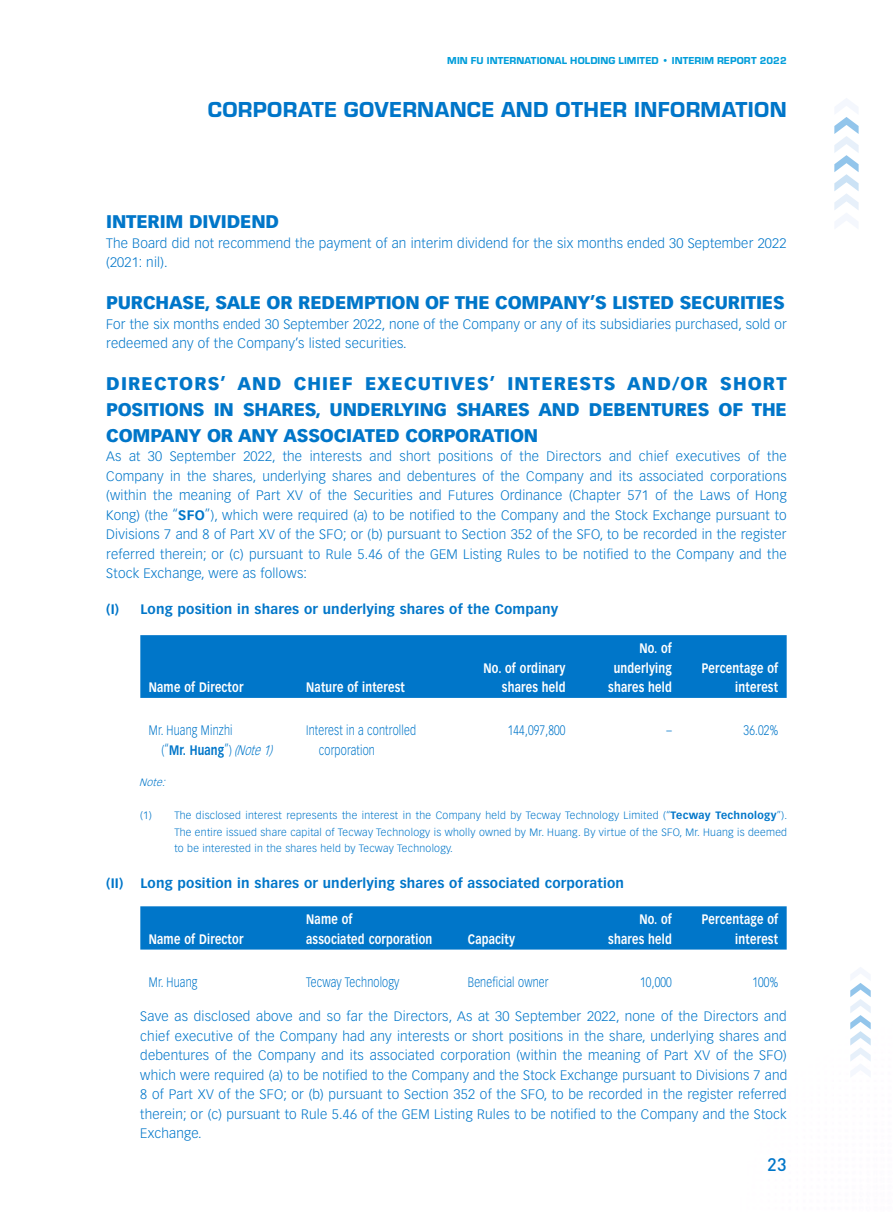
<style>
.page{position:relative;width:893px;height:1212px;background:#fff}
.page>*{position:absolute;margin:0;border:0;box-sizing:border-box;transform-origin:0 0}
.t1{font:22.5px "Eurostile Hea";letter-spacing:.015em;color:#0076c9}
.Heading_1{font:900 18px/25.5px "Vectora LT Std";letter-spacing:-.01em;color:#0076c9;text-align:justify}
.t2{font:500 18px "DIN Pro";color:#0076c9}
.Body_Text{font:300 13.5px/19.5px "Vectora LT Std";letter-spacing:.015em;color:#0076c9}
.Body_Text-2{font:700 13.5px "Vectora LT Std";letter-spacing:.02em;color:#fff;scale:.8 1}
.Body_Text-3{font:300 13.5px/19.5px "Vectora LT Std";letter-spacing:.015em;color:#0076c9;scale:.8 1}
.Heading_2{font:700 13.5px "Vectora LT Std";letter-spacing:.015em;color:#0076c9}
.Notes{font:300 10.5px/16.5px "Vectora LT Std";letter-spacing:.025em;color:#0076c9;text-align:justify}
.t3{font:10.5px "Eurostile Hea";letter-spacing:.01em;color:#009dda}
.Notes-2{font:italic 300 10.5px "Vectora LT Std";color:#0076c9}
.s1{font-weight:700}
.s2{font-style:italic}
</style>
<div class="page">
<svg style="left:834px;top:98px;width:25px;height:130px"></svg>
<svg style="left:850px;top:967px;width:21px;height:109px"></svg>
<div style="left:140px;top:635px;width:647px;height:63px;background:#0076c9"></div>
<div style="left:140px;top:906px;width:647px;height:43px;background:#0076c9"></div>
<p class="t3" style="left:447px;top:53px;width:341px">MIN FU INTERNATIONAL HOLDING LIMITED • INTERIM REPORT 2022</p>
<h1 class="t1" style="left:208px;top:93px;width:580px">CORPORATE GOVERNANCE AND OTHER INFORMATION</h1>
<p class="Heading_1" style="left:106px;top:209px;width:174px">INTERIM DIVIDEND</p>
<p class="Body_Text" style="left:106px;top:234px;width:682px">The Board did not recommend the payment of an interim dividend for the six months ended 30 September 2022 (2021: nil).</p>
<p class="Heading_1" style="left:106px;top:290px;width:680px">PURCHASE, SALE OR REDEMPTION OF THE COMPANY’S LISTED SECURITIES</p>
<p class="Body_Text" style="left:106px;top:315px;width:682px">For the six months ended 30 September 2022, none of the Company or any of its subsidiaries purchased, sold or redeemed any of the Company’s listed securities.</p>
<p class="Heading_1" style="left:106px;top:371px;width:682px">DIRECTORS’ AND CHIEF EXECUTIVES’ INTERESTS AND/OR SHORT POSITIONS IN SHARES, UNDERLYING SHARES AND DEBENTURES OF THE COMPANY OR ANY ASSOCIATED CORPORATION</p>
<p class="Body_Text" style="left:106px;top:447px;width:682px;text-align:justify">As at 30 September 2022, the interests and short positions of the Directors and chief executives of the Company in the shares, underlying shares and debentures of the Company and its associated corporations (within the meaning of Part XV of the Securities and Futures Ordinance (Chapter 571 of the Laws of Hong Kong) (the “<span class="s1">SFO</span>”), which were required (a) to be notified to the Company and the Stock Exchange pursuant to Divisions 7 and 8 of Part XV of the SFO; or (b) pursuant to Section 352 of the SFO, to be recorded in the register referred therein; or (c) pursuant to Rule 5.46 of the GEM Listing Rules to be notified to the Company and the Stock Exchange, were as follows:</p>
<p class="Heading_2" style="left:106px;top:601px;width:454px">(I) Long position in shares or underlying shares of the Company</p>
<p class="Body_Text-2" style="left:149px;top:679px;width:120px">Name of Director</p>
<p class="Body_Text-2" style="left:306px;top:679px;width:125px">Nature of interest</p>
<p class="Body_Text-2" style="left:483px;top:659px;width:104px">No. of ordinary</p>
<p class="Body_Text-2" style="left:502px;top:679px;width:81px">shares held</p>
<p class="Body_Text-2" style="left:639px;top:640px;width:42px">No. of</p>
<p class="Body_Text-2" style="left:614px;top:659px;width:74px">underlying</p>
<p class="Body_Text-2" style="left:608px;top:679px;width:81px">shares held</p>
<p class="Body_Text-2" style="left:702px;top:659px;width:97px">Percentage of</p>
<p class="Body_Text-2" style="left:735px;top:679px;width:55px">interest</p>
<p class="Body_Text-3" style="left:162px;top:721px;width:145px;text-indent:-13px">Mr. Huang Minzhi<br>(“<span class="s1">Mr. Huang</span>”) <span class="s2">(Note1)</span></p>
<p class="Body_Text-3" style="left:319px;top:721px;width:123px;text-indent:-13px">Interest in a controlled corporation</p>
<p class="Body_Text-3" style="left:508px;top:721px;width:74px">144,097,800</p>
<p class="Body_Text-3" style="left:666px;top:721px;width:8px">–</p>
<p class="Body_Text-3" style="left:744px;top:721px;width:45px">36.02%</p>
<p class="Notes-2" style="left:139px;top:776px;width:30px">Note:</p>
<p class="Notes" style="left:174px;top:807px;width:614px;text-indent:-34px">(1) The disclosed interest represents the interest in the Company held by Tecway Technology Limited (“<span class="s1">Tecway Technology</span>”).<br>The entire issued share capital of Tecway Technology is wholly owned by Mr. Huang. By virtue of the SFO, Mr. Huang is deemed to be interested in the shares held by Tecway Technology.</p>
<p class="Heading_2" style="left:106px;top:875px;width:19px">(II)</p>
<p class="Heading_2" style="left:140px;top:875px;width:485px">Long position in shares or underlying shares of associated corporation</p>
<p class="Body_Text-2" style="left:149px;top:931px;width:120px">Name of Director</p>
<p class="Body_Text-2" style="left:306px;top:911px;width:59px">Name of</p>
<p class="Body_Text-2" style="left:306px;top:931px;width:159px">associated corporation</p>
<p class="Body_Text-2" style="left:468px;top:931px;width:61px">Capacity</p>
<p class="Body_Text-2" style="left:639px;top:911px;width:42px">No. of</p>
<p class="Body_Text-2" style="left:608px;top:931px;width:81px">shares held</p>
<p class="Body_Text-2" style="left:702px;top:911px;width:97px">Percentage of</p>
<p class="Body_Text-2" style="left:735px;top:931px;width:55px">interest</p>
<p class="Body_Text-3" style="left:149px;top:972px;width:62px">Mr. Huang</p>
<p class="Body_Text-3" style="left:306px;top:972px;width:118px">Tecway Technology</p>
<p class="Body_Text-3" style="left:468px;top:972px;width:103px">Beneficial owner</p>
<p class="Body_Text-3" style="left:640px;top:972px;width:41px">10,000</p>
<p class="Body_Text-3" style="left:752px;top:972px;width:34px">100%</p>
<p class="Body_Text" style="left:140px;top:1007px;width:648px;text-align:justify">Save as disclosed above and so far the Directors, As at 30 September 2022, none of the Directors and chief executive of the Company had any interests or short positions in the share, underlying shares and debentures of the Company and its associated corporation (within the meaning of Part XV of the SFO) which were required (a) to be notified to the Company and the Stock Exchange pursuant to Divisions 7 and 8 of Part XV of the SFO; or (b) pursuant to Section 352 of the SFO, to be recorded in the register referred therein; or (c) pursuant to Rule 5.46 of the GEM Listing Rules to be notified to the Company and the Stock Exchange.</p>
<h2 class="t2" style="left:767px;top:1152px;width:21px">23</h2>
</div>
